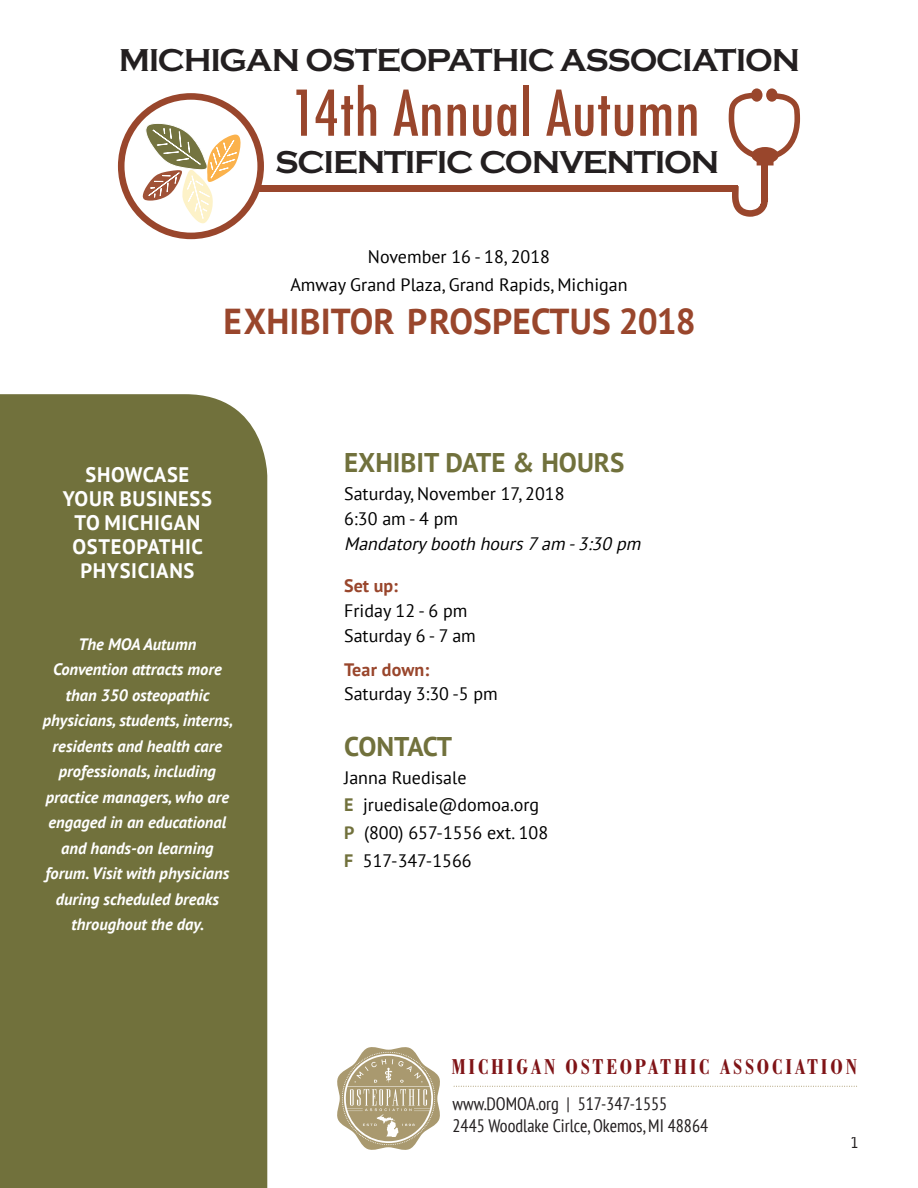
<style>
.page{position:relative;width:918px;height:1188px;background:#fff}
.page>*{position:absolute;margin:0;border:0;box-sizing:border-box;transform-origin:0 0}
.t1{font:500 condensed 61.2px "Futura";letter-spacing:.01em;color:#99462c}
.t2{font:700 36px "PT Sans";letter-spacing:.005em;color:#99462c}
.t3{font:700 32.85px "Copperplate T";letter-spacing:-.04em;color:#231f20}
.t4{font:700 27px "PT Sans";color:#71713c}
.t5{font:700 27px "PT Sans";letter-spacing:-.03em;color:#71713c}
.t6{font:700 condensed 22.8px "Bodoni BT";letter-spacing:.125em;color:#7f1417}
.subhead{font:700 21px/24px "PT Sans";letter-spacing:.03em;color:#fff;text-align:center}
.t7{font:18px "PT Sans";color:#000}
.t8{font:condensed 18px "PT Sans";color:#231f20}
.t9{font:italic 18px "PT Sans";color:#000}
.t10{font:700 18px "PT Sans";color:#99462c}
.subhead-2{font:italic 700 16.5px/25.5px "PT Sans";color:#fff;text-align:center}
.s1{font-weight:700;color:#71713c}
</style>
<div class="page">
<div style="left:0;top:394px;width:267px;height:794px;background:#71713c"></div>
<svg style="left:337px;top:1047px;width:103px;height:103px"></svg>
<svg style="left:453px;top:1086px;width:404px;height:1px"></svg>
<div style="left:238px;top:185px;width:500px;height:7px;background:#99462c"></div>
<svg style="left:751px;top:88px;width:12px;height:14px"></svg>
<svg style="left:766px;top:88px;width:12px;height:14px"></svg>
<svg style="left:729px;top:93px;width:71px;height:72px"></svg>
<svg style="left:732px;top:186px;width:36px;height:31px"></svg>
<div style="left:761px;top:160px;width:7px;height:41px;background:#99462c"></div>
<svg style="left:118px;top:93px;width:146px;height:146px"></svg>
<p class="t3" style="left:119px;top:41px;width:683px">MICHIGAN OSTEOPATHIC ASSOCIATION</p>
<p class="t1" style="left:291px;top:74px;width:410px">14th Annual Autumn</p>
<p class="t3" style="left:275px;top:144px;width:446px">SCIENTIFIC CONVENTION</p>
<p class="t7" style="left:368px;top:245px;width:184px">November 16 - 18, 2018</p>
<p class="t7" style="left:290px;top:273px;width:339px">Amway Grand Plaza, Grand Rapids, Michigan</p>
<p class="t2" style="left:224px;top:297px;width:474px">EXHIBITOR PROSPECTUS 2018</p>
<p class="subhead" style="left:63px;top:463px;width:151px">SHOWCASE<br>YOUR BUSINESS<br>TO MICHIGAN<br>OSTEOPATHIC<br>PHYSICIANS</p>
<p class="subhead-2" style="left:79px;top:631px;width:119px">The MOA Autumn</p>
<p class="subhead-2" style="left:43px;top:656px;width:192px">Convention attracts more than 350 osteopathic physicians, students, interns, residents and health care</p>
<p class="subhead-2" style="left:46px;top:758px;width:185px">professionals, including practice managers, who are engaged in an educational and hands-on learning</p>
<p class="subhead-2" style="left:45px;top:860px;width:185px">forum. Visit with physicians during scheduled breaks throughout the day.</p>
<p class="t4" style="left:344px;top:445px;width:282px">EXHIBIT DATE &amp; HOURS</p>
<p class="t7" style="left:344px;top:482px;width:222px">Saturday, November 17, 2018</p>
<p class="t7" style="left:344px;top:507px;width:115px">6:30 am - 4 pm</p>
<p class="t9" style="left:344px;top:532px;width:302px">Mandatorybooth hours7am -3:30 pm</p>
<p class="t10" style="left:344px;top:574px;width:55px">Set up:</p>
<p class="t7" style="left:344px;top:599px;width:125px">Friday 12 - 6 pm</p>
<p class="t7" style="left:344px;top:624px;width:133px">Saturday 6 - 7 am</p>
<p class="t10" style="left:344px;top:657px;width:87px">Tear down:</p>
<p class="t7" style="left:344px;top:682px;width:155px">Saturday 3:30 -5 pm</p>
<p class="t5" style="left:344px;top:728px;width:109px">CONTACT</p>
<p class="t7" style="left:344px;top:766px;width:124px">Janna Ruedisale</p>
<p class="t7" style="left:344px;top:793px;width:197px"><span class="s1">E</span> jruedisale@domoa.org</p>
<p class="t7" style="left:344px;top:821px;width:206px"><span class="s1">P</span> (800) 657-1556 ext. 108</p>
<p class="t7" style="left:344px;top:850px;width:129px"><span class="s1">F</span> 517-347-1566</p>
<p class="t6" style="left:451px;top:1053px;width:407px">MICHIGAN OSTEOPATHIC ASSOCIATION</p>
<p class="t8" style="left:453px;top:1092px;width:216px">www.DOMOA.org | 517-347-1555</p>
<p class="t8" style="left:453px;top:1114px;width:257px">2445 Woodlake Cirlce, Okemos, MI 48864</p>
<p class="t8" style="left:850px;top:1130px;width:10px">1</p>
</div>
